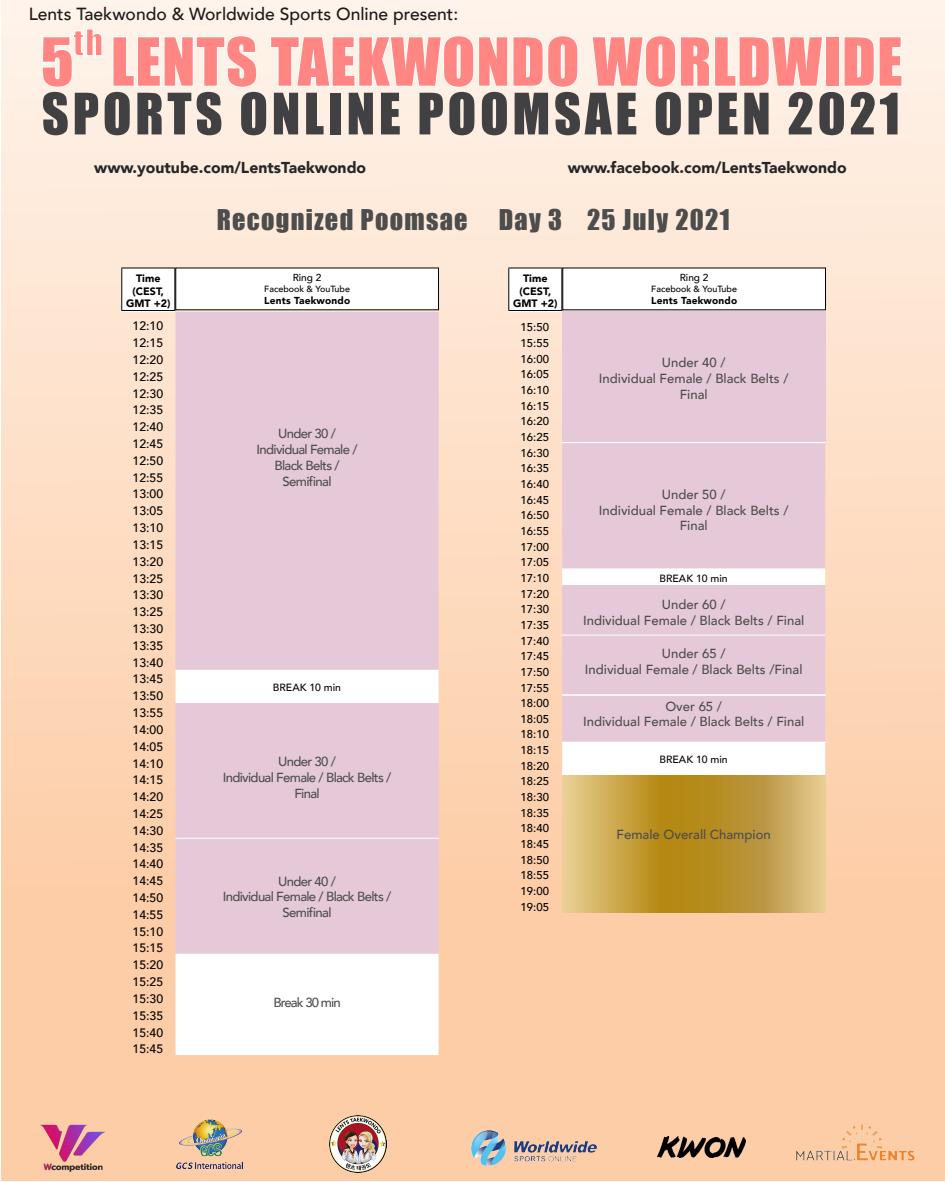
<style>
.page{position:relative;width:945px;height:1182px;background:#fff}
.page>*{position:absolute;margin:0;border:0;box-sizing:border-box;transform-origin:0 0}
.t1{font:61.25px "Impact";letter-spacing:.02em;color:#ff8683}
.t2{font:52.68px "Impact";letter-spacing:.07em;color:#414042}
.t3{font:34.04px "Impact";color:#ff8683}
.t4{font:26.25px "Impact";letter-spacing:.05em;color:#4d4d4d}
.t5{font:500 17.5px "Avenir";color:#1a1a1a}
.t6{font:900 15.75px "Avenir";color:#262626}
.t7{font:500 13.12px/15.8px "Avenir";color:#4d4d4d;text-align:center}
.t8{font:500 13.12px/15.8px "Avenir";letter-spacing:-.05em;color:#4d4d4d;text-align:center}
.t9{font:500 13.12px "Avenir";letter-spacing:-.07em;color:#4d4d4d}
.t10{font:500 12.25px/16.8px "Avenir";color:#000;text-align:justify}
.t11{font:500 11.38px/15.7px "Avenir";color:#000;text-align:justify}
.t12{font:900 10.67px/12.9px "Avenir";color:#000;text-align:center}
.t13{font:500 10.41px "Avenir";color:#000}
.t14{font:900 10.06px "Avenir";letter-spacing:.02em;color:#000}
.t15{font:500 10.06px "Avenir";color:#000}
.t16{font:500 8.92px "Avenir";color:#000}
</style>
<div class="page">
<div style="left:1px;top:0;width:944px;height:1180px;background:linear-gradient(to bottom,#fef1e7,#fcc69b)"></div>
<img style="left:796px;top:1123px;width:118px;height:36px">
<img style="left:176px;top:1119px;width:66px;height:48px">
<img style="left:472px;top:1130px;width:125px;height:34px">
<img style="left:330px;top:1114px;width:56px;height:58px">
<img style="left:41px;top:1122px;width:67px;height:50px">
<img style="left:658px;top:1136px;width:87px;height:20px">
<svg style="left:111px;top:34px;width:148px;height:55px"></svg>
<svg style="left:269px;top:29px;width:311px;height:73px"></svg>
<svg style="left:590px;top:34px;width:235px;height:68px"></svg>
<div style="left:825px;top:36px;width:15px;height:51px;border:2px solid #fff"></div>
<svg style="left:843px;top:35px;width:61px;height:53px"></svg>
<svg style="left:41px;top:28px;width:62px;height:61px"></svg>
<div style="left:121px;top:267px;width:54px;height:44px;background:#fff"></div>
<hr style="left:121px;top:267px;width:54px;height:1px;background:#000">
<hr style="left:121px;top:268px;width:1px;height:42px;background:#000">
<hr style="left:174px;top:268px;width:1px;height:42px;background:#000">
<hr style="left:121px;top:310px;width:54px;height:1px;background:#000">
<div style="left:176px;top:312px;width:263px;height:357px;background:#e5c9d8"></div>
<svg style="left:176px;top:669px;width:263px;height:385px;fill:#e5c9d8"></svg>
<div style="left:176px;top:268px;width:263px;height:42px;background:#fff"></div>
<div style="left:508px;top:267px;width:54px;height:44px;background:#fff"></div>
<hr style="left:508px;top:267px;width:54px;height:1px;background:#000">
<hr style="left:508px;top:268px;width:1px;height:42px;background:#000">
<hr style="left:561px;top:268px;width:1px;height:42px;background:#000">
<hr style="left:508px;top:310px;width:54px;height:1px;background:#000">
<div style="left:562px;top:311px;width:263px;height:132px;background:#e5c9d8"></div>
<div style="left:562px;top:443px;width:263px;height:125px;background:#e5c9d8"></div>
<svg style="left:562px;top:568px;width:263px;height:207px;fill:#e5c9d8"></svg>
<svg style="left:562px;top:775px;width:263px;height:137px;background:#c6a147"></svg>
<div style="left:563px;top:268px;width:263px;height:42px;background:#fff"></div>
<hr style="left:562px;top:634px;width:263px;height:1px;background:#fff">
<hr style="left:562px;top:694px;width:264px;height:1px;background:#fff">
<hr style="left:175px;top:837px;width:264px;height:1px;background:#fff">
<hr style="left:562px;top:442px;width:264px;height:1px;background:#fff">
<hr style="left:563px;top:742px;width:263px;height:1px;background:#fff">
<h3 class="t5" style="left:29px;top:-1px;width:431px">Lents Taekwondo &amp; Worldwide Sports Online present:</h3>
<h3 class="t3" style="left:73px;top:16px;width:31px">th</h3>
<h1 class="t1" style="left:41px;top:14px;width:863px">5 LENTS TAEKWONDO WORLDWIDE</h1>
<h2 class="t2" style="left:42px;top:73px;width:860px">SPORTS ONLINE POOMSAE OPEN 2021</h2>
<p class="t6" style="left:94px;top:154px;width:273px">www.youtube.com/LentsTaekwondo</p>
<p class="t6" style="left:568px;top:154px;width:280px">www.facebook.com/LentsTaekwondo</p>
<h3 class="t4" style="left:217px;top:200px;width:514px">Recognized Poomsae Day 3 25 July 2021</h3>
<p class="t12" style="left:126px;top:271px;width:46px">Time (CEST,<br>GMT +2)</p>
<p class="t10" style="left:133px;top:317px;width:32px">12:10<br>12:15<br>12:20<br>12:25<br>12:30<br>12:35<br>12:40<br>12:45<br>12:50<br>12:55<br>13:00<br>13:05<br>13:10<br>13:15<br>13:20<br>13:25<br>13:30<br>13:25<br>13:30<br>13:35<br>13:40<br>13:45<br>13:50<br>13:55<br>14:00<br>14:05<br>14:10<br>14:15<br>14:20<br>14:25<br>14:30<br>14:35<br>14:40<br>14:45<br>14:50<br>14:55<br>15:10<br>15:15<br>15:20<br>15:25<br>15:30<br>15:35<br>15:40<br>15:45</p>
<p class="t15" style="left:293px;top:269px;width:30px">Ring 2</p>
<p class="t16" style="left:264px;top:281px;width:87px">Facebook &amp; YouTube</p>
<p class="t14" style="left:264px;top:291px;width:88px">Lents Taekwondo</p>
<p class="t8" style="left:257px;top:425px;width:102px">Under 30 /<br>Individual Female /<br>Black Belts /<br>Semifinal</p>
<p class="t13" style="left:273px;top:678px;width:70px">BREAK 10 min</p>
<p class="t8" style="left:223px;top:753px;width:170px">Under 30 /<br>Individual Female / Black Belts /<br>Final</p>
<p class="t8" style="left:223px;top:872px;width:170px">Under 40 /<br>Individual Female / Black Belts /<br>Semifinal</p>
<p class="t9" style="left:273px;top:991px;width:69px">Break 30 min</p>
<p class="t12" style="left:513px;top:271px;width:46px">Time (CEST,<br>GMT +2)</p>
<p class="t11" style="left:521px;top:319px;width:30px">15:50<br>15:55<br>16:00<br>16:05<br>16:10<br>16:15<br>16:20<br>16:25<br>16:30<br>16:35<br>16:40<br>16:45<br>16:50<br>16:55<br>17:00<br>17:05<br>17:10<br>17:20<br>17:30<br>17:35<br>17:40<br>17:45<br>17:50<br>17:55<br>18:00<br>18:05<br>18:10<br>18:15<br>18:20<br>18:25<br>18:30<br>18:35<br>18:40<br>18:45<br>18:50<br>18:55<br>19:00<br>19:05</p>
<p class="t15" style="left:680px;top:269px;width:30px">Ring 2</p>
<p class="t16" style="left:651px;top:281px;width:87px">Facebook &amp; YouTube</p>
<p class="t14" style="left:651px;top:291px;width:88px">Lents Taekwondo</p>
<p class="t7" style="left:599px;top:354px;width:191px">Under 40 /<br>Individual Female / Black Belts /<br>Final</p>
<p class="t7" style="left:599px;top:485px;width:191px">Under 50 /<br>Individual Female / Black Belts /<br>Final</p>
<p class="t13" style="left:660px;top:569px;width:70px">BREAK 10 min</p>
<p class="t7" style="left:583px;top:595px;width:223px">Under 60 /<br>Individual Female / Black Belts / Final</p>
<p class="t7" style="left:585px;top:645px;width:219px">Under 65 /<br>Individual Female / Black Belts /Final</p>
<p class="t7" style="left:583px;top:697px;width:223px">Over 65 /<br>Individual Female / Black Belts / Final</p>
<p class="t13" style="left:660px;top:750px;width:70px">BREAK 10 min</p>
<p class="t7" style="left:617px;top:826px;width:156px">Female Overall Champion</p>
</div>
